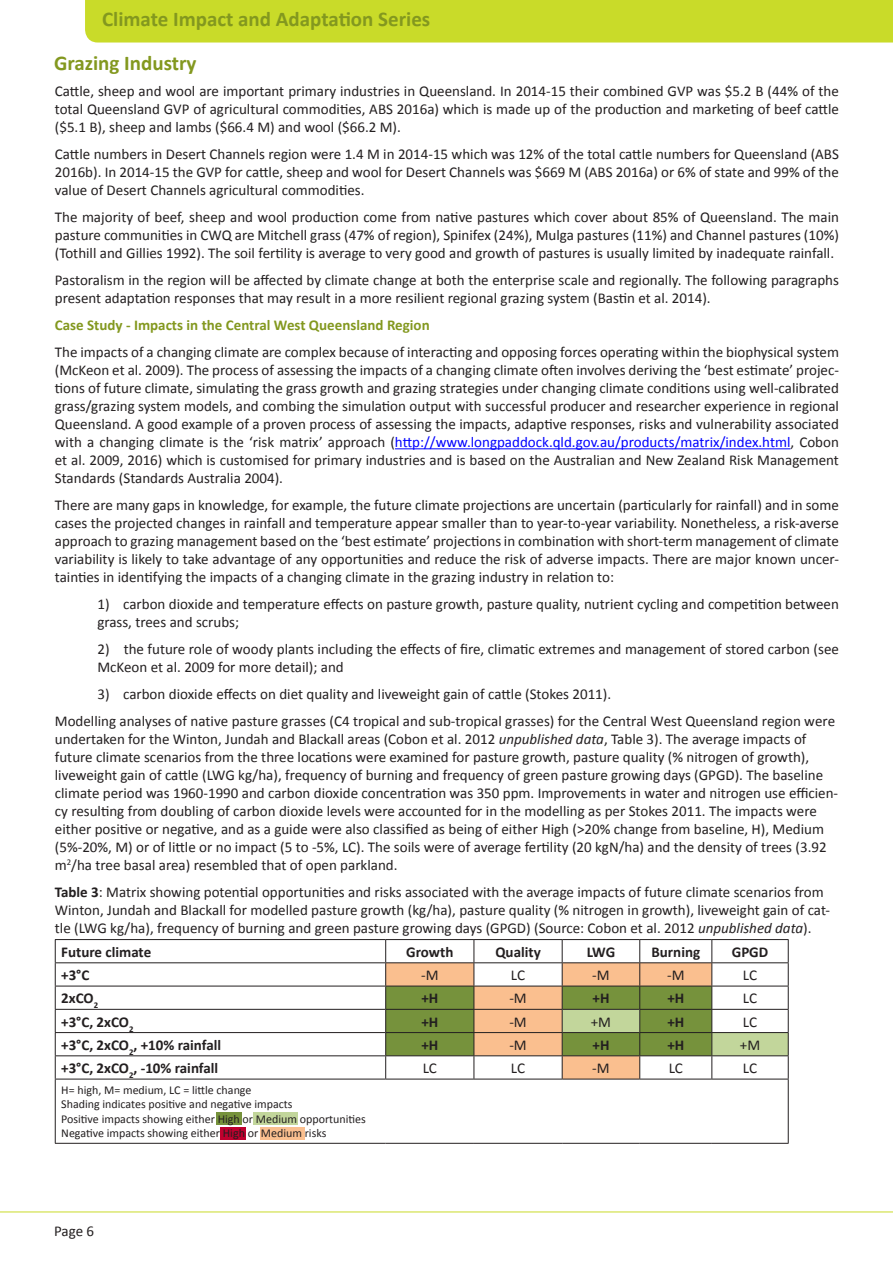
<style>
.page{position:relative;width:893px;height:1263px;background:#fff}
.page>*{position:absolute;margin:0;border:0;box-sizing:border-box;transform-origin:0 0}
.t1{font:700 21px/43.3px "Calibri";color:#83981f}
.t2{font:15px/18px "Calibri";color:#231f20;text-align:justify}
.t3{font:700 15px "Calibri";color:#231f20}
.t4{font:700 15px "Calibri";color:#83981f}
.t5{font:12px "Calibri";color:#231f20}
.s1{color:#00f}
.s2{font-style:italic}
.s3{font-weight:700}
</style>
<div class="page">
<hr style="left:0;top:1211px;width:893px;height:1px;background:#c9db29">
<div style="left:85px;top:0;width:808px;height:43px;background:#c9db29"></div>
<div style="left:217px;top:1112px;width:25px;height:13px;background:#76923c"></div>
<div style="left:254px;top:1112px;width:44px;height:13px;background:#c2d69b"></div>
<div style="left:221px;top:1127px;width:25px;height:13px;background:#bf002e"></div>
<div style="left:260px;top:1127px;width:44px;height:13px;background:#fabf8f"></div>
<hr style="left:395px;top:448px;width:395px;height:1px;background:#00f">
<hr style="left:55px;top:939px;width:331px;height:1px;background:#231f20">
<hr style="left:386px;top:939px;width:88px;height:1px;background:#231f20">
<hr style="left:474px;top:939px;width:88px;height:1px;background:#231f20">
<hr style="left:562px;top:939px;width:78px;height:1px;background:#231f20">
<hr style="left:640px;top:939px;width:72px;height:1px;background:#231f20">
<hr style="left:712px;top:939px;width:77px;height:1px;background:#231f20">
<hr style="left:55px;top:962px;width:331px;height:1px;background:#231f20">
<hr style="left:55px;top:986px;width:331px;height:1px;background:#231f20">
<hr style="left:55px;top:1009px;width:331px;height:1px;background:#231f20">
<hr style="left:55px;top:1032px;width:331px;height:1px;background:#231f20">
<hr style="left:55px;top:1055px;width:331px;height:1px;background:#231f20">
<svg style="left:55px;top:940px;width:1px;height:139px"></svg>
<svg style="left:385px;top:940px;width:404px;height:139px"></svg>
<hr style="left:55px;top:1079px;width:331px;height:1px;background:#231f20">
<hr style="left:55px;top:1079px;width:1px;height:64px;background:#231f20">
<hr style="left:386px;top:1079px;width:88px;height:1px;background:#231f20">
<hr style="left:474px;top:1079px;width:88px;height:1px;background:#231f20">
<hr style="left:562px;top:1079px;width:78px;height:1px;background:#231f20">
<hr style="left:640px;top:1079px;width:72px;height:1px;background:#231f20">
<hr style="left:712px;top:1079px;width:77px;height:1px;background:#231f20">
<hr style="left:788px;top:1079px;width:1px;height:64px;background:#231f20">
<hr style="left:55px;top:1143px;width:331px;height:1px;background:#231f20">
<hr style="left:386px;top:1143px;width:88px;height:1px;background:#231f20">
<hr style="left:474px;top:1143px;width:88px;height:1px;background:#231f20">
<hr style="left:562px;top:1143px;width:78px;height:1px;background:#231f20">
<hr style="left:640px;top:1143px;width:72px;height:1px;background:#231f20">
<hr style="left:712px;top:1143px;width:77px;height:1px;background:#231f20">
<h1 class="t1" style="left:54px;top:-2px;width:378px;text-indent:48px">Climate Impact and Adaptation Series<br>Grazing Industry</h1>
<p class="t2" style="left:55px;top:82px;width:786px">Cattle, sheep and wool are important primary industries in Queensland. In 2014-15 their combined GVP was $5.2 B (44% of the total Queensland GVP of agricultural commodities, ABS 2016a) which is made up of the production and marketing of beef cattle ($5.1 B), sheep and lambs ($66.4 M) and wool ($66.2 M).</p>
<p class="t2" style="left:55px;top:145px;width:786px">Cattle numbers in Desert Channels region were 1.4 M in 2014-15 which was 12% of the total cattle numbers for Queensland (ABS 2016b). In 2014-15 the GVP for cattle, sheep and wool for Desert Channels was $669 M (ABS 2016a) or 6% of state and 99% of the value of Desert Channels agricultural commodities.</p>
<p class="t2" style="left:55px;top:208px;width:786px">The majority of beef, sheep and wool production come from native pastures which cover about 85% of Queensland. The main pasture communities in CWQ are Mitchell grass (47% of region), Spinifex (24%), Mulga pastures (11%) and Channel pastures (10%) (Tothill and Gillies 1992). The soil fertility is average to very good and growth of pastures is usually limited by inadequate rainfall.</p>
<p class="t2" style="left:55px;top:271px;width:786px">Pastoralism in the region will be affected by climate change at both the enterprise scale and regionally. The following paragraphs present adaptation responses that may result in a more resilient regional grazing system (Bastin et al. 2014).</p>
<p class="t4" style="left:55px;top:316px;width:376px">Case Study - Impacts in the Central West Queensland Region</p>
<p class="t2" style="left:55px;top:343px;width:786px">The impacts of a changing climate are complex because of interacting and opposing forces operating within the biophysical system (McKeon et al. 2009). The process of assessing the impacts of a changing climate often involves deriving the ‘best estimate’ projec&shy;tions of future climate, simulating the grass growth and grazing strategies under changing climate conditions using well-calibrated grass/grazing system models, and combing the simulation output with successful producer and researcher experience in regional Queensland. A good example of a proven process of assessing the impacts, adaptive responses, risks and vulnerability associated with a changing climate is the ‘risk matrix’ approach (<span class="s1">http://www.longpaddock.qld.gov.au/products/matrix/index.html</span>, Cobon et al. 2009, 2016) which is customised for primary industries and is based on the Australian and New Zealand Risk Management Standards (Standards Australia 2004).</p>
<p class="t2" style="left:55px;top:496px;width:786px">There are many gaps in knowledge, for example, the future climate projections are uncertain (particularly for rainfall) and in some cases the projected changes in rainfall and temperature appear smaller than to year-to-year variability. Nonetheless, a risk-averse approach to grazing management based on the ‘best estimate’ projections in combination with short-term management of climate variability is likely to take advantage of any opportunities and reduce the risk of adverse impacts. There are major known uncer&shy;tainties in identifying the impacts of a changing climate in the grazing industry in relation to:</p>
<p class="t2" style="left:97px;top:595px;width:743px">1) carbon dioxide and temperature effects on pasture growth, pasture quality, nutrient cycling and competition between grass, trees and scrubs;</p>
<p class="t2" style="left:97px;top:640px;width:743px">2) the future role of woody plants including the effects of fire, climatic extremes and management of stored carbon (see<br>McKeon et al. 2009 for more detail); and</p>
<p class="t2" style="left:97px;top:685px;width:515px">3) carbon dioxide effects on diet quality and liveweight gain of cattle (Stokes 2011).</p>
<p class="t2" style="left:55px;top:712px;width:785px;text-align:left">Modelling analyses of native pasture grasses (C4 tropical and sub-tropical grasses) for the Central West Queensland region were undertaken for the Winton, Jundah and Blackall areas (Cobon et al. 2012 <span class="s2">unpublished data</span>, Table 3). The average impacts of future climate scenarios from the three locations were examined for pasture growth, pasture quality (% nitrogen of growth), liveweight gain of cattle (LWG kg/ha), frequency of burning and frequency of green pasture growing days (GPGD). The baseline climate period was 1960-1990 and carbon dioxide concentration was 350 ppm. Improvements in water and nitrogen use efficien&shy;cy resulting from doubling of carbon dioxide levels were accounted for in the modelling as per Stokes 2011. The impacts were either positive or negative, and as a guide were also classified as being of either High (&gt;20% change from baseline, H), Medium (5%-20%, M) or of little or no impact (5 to -5%, LC). The soils were of average fertility (20 kgN/ha) and the density of trees (3.92 m<sup>2</sup>/ha tree basal area) resembled that of open parkland.</p>
<p class="t2" style="left:55px;top:883px;width:777px;text-align:left"><span class="s3">Table 3</span>: Matrix showing potential opportunities and risks associated with the average impacts of future climate scenarios from<br>Winton, Jundah and Blackall for modelled pasture growth (kg/ha), pasture quality (% nitrogen in growth), liveweight gain of cat&shy;tle (LWG kg/ha), frequency of burning and green pasture growing days (GPGD) (Source: Cobon et al. 2012 <span class="s2">unpublished data</span>).</p>
<p class="t3" style="left:61px;top:942px;width:91px">Future climate</p>
<p class="t3" style="left:406px;top:942px;width:49px">Growth</p>
<p class="t3" style="left:495px;top:942px;width:47px">Quality</p>
<p class="t3" style="left:587px;top:942px;width:30px">LWG</p>
<p class="t3" style="left:651px;top:942px;width:50px">Burning</p>
<p class="t3" style="left:732px;top:942px;width:38px">GPGD</p>
<p class="t3" style="left:61px;top:965px;width:30px">+3°C</p>
<p class="t2" style="left:421px;top:966px;width:19px">-M</p>
<p class="t2" style="left:511px;top:966px;width:16px">LC</p>
<p class="t2" style="left:592px;top:966px;width:19px">-M</p>
<p class="t2" style="left:667px;top:966px;width:19px">-M</p>
<p class="t2" style="left:743px;top:966px;width:16px">LC</p>
<p class="t3" style="left:61px;top:989px;width:38px">2xCO<sub>2</sub></p>
<p class="t3" style="left:421px;top:989px;width:18px">+H</p>
<p class="t2" style="left:509px;top:989px;width:19px">-M</p>
<p class="t3" style="left:592px;top:989px;width:18px">+H</p>
<p class="t3" style="left:667px;top:989px;width:18px">+H</p>
<p class="t2" style="left:743px;top:989px;width:16px">LC</p>
<p class="t3" style="left:61px;top:1012px;width:74px">+3°C, 2xCO<sub>2</sub></p>
<p class="t3" style="left:421px;top:1012px;width:18px">+H</p>
<p class="t2" style="left:509px;top:1013px;width:19px">-M</p>
<p class="t2" style="left:591px;top:1013px;width:22px">+M</p>
<p class="t3" style="left:667px;top:1012px;width:18px">+H</p>
<p class="t2" style="left:743px;top:1013px;width:16px">LC</p>
<p class="t3" style="left:61px;top:1035px;width:161px">+3°C, 2xCO<sub>2</sub>, +10% rainfall</p>
<p class="t3" style="left:421px;top:1035px;width:18px">+H</p>
<p class="t2" style="left:509px;top:1036px;width:19px">-M</p>
<p class="t3" style="left:592px;top:1035px;width:18px">+H</p>
<p class="t3" style="left:667px;top:1035px;width:18px">+H</p>
<p class="t2" style="left:740px;top:1036px;width:22px">+M</p>
<p class="t3" style="left:61px;top:1058px;width:158px">+3°C, 2xCO<sub>2</sub>, -10% rainfall</p>
<p class="t2" style="left:423px;top:1059px;width:16px">LC</p>
<p class="t2" style="left:511px;top:1059px;width:16px">LC</p>
<p class="t2" style="left:592px;top:1059px;width:19px">-M</p>
<p class="t2" style="left:669px;top:1059px;width:16px">LC</p>
<p class="t2" style="left:743px;top:1059px;width:16px">LC</p>
<p class="t5" style="left:61px;top:1082px;width:192px">H= high, M= medium, LC = little change</p>
<p class="t5" style="left:61px;top:1097px;width:233px">Shading indicates positive and negative impacts</p>
<p class="t5" style="left:61px;top:1111px;width:306px">Positive impacts showing either High or Medium opportunities</p>
<p class="t5" style="left:61px;top:1126px;width:267px">Negative impacts showing either High or Medium risks</p>
<p class="t2" style="left:54px;top:1222px;width:42px">Page 6</p>
</div>
